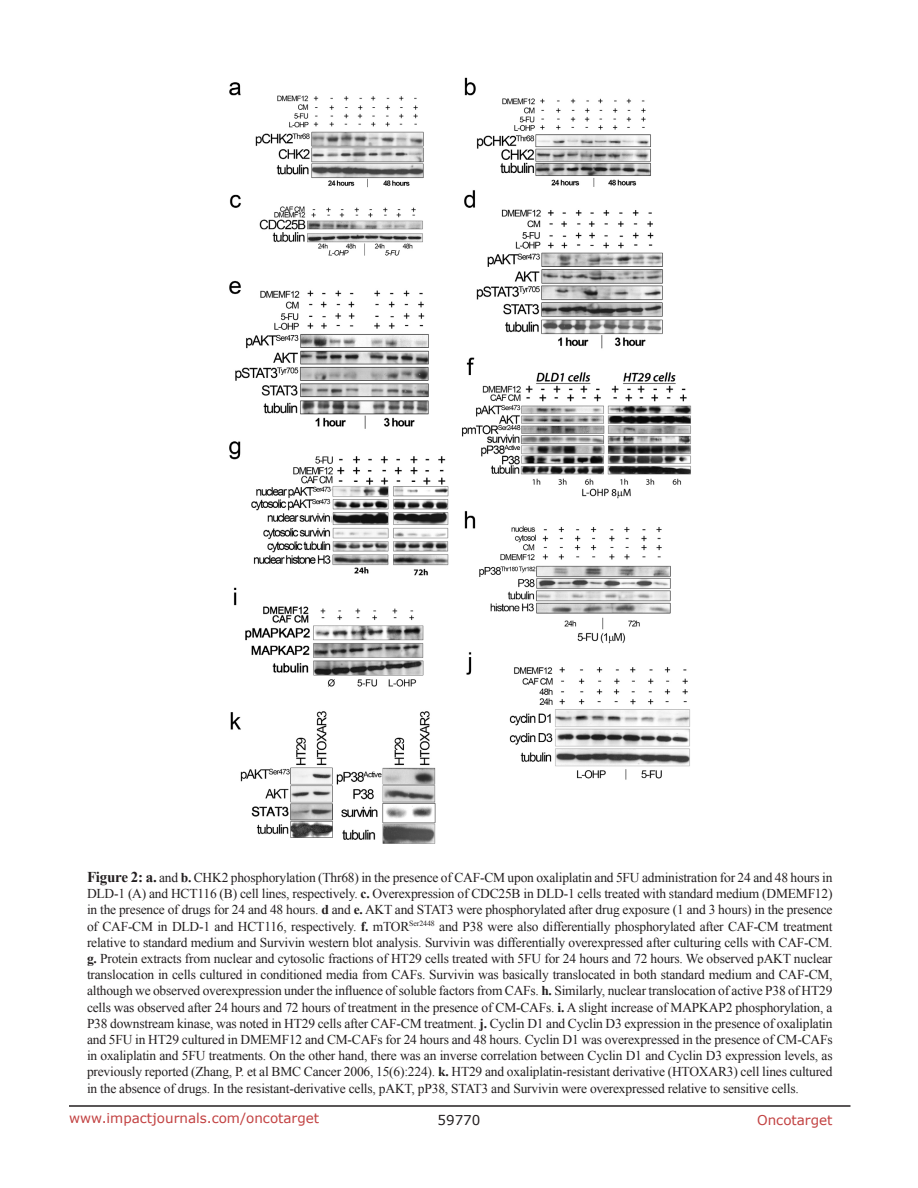
<style>
.page{position:relative;width:918px;height:1188px;background:#fff}
.page>*{position:absolute;margin:0;border:0;box-sizing:border-box;transform-origin:0 0}
.figuretext{font:13.5px/16.2px "Times New Roman";letter-spacing:-.015em;color:#231f20;text-align:justify}
.t1{font:13.5px "Verdana";color:#c24141}
.t2{font:13.5px "Verdana";color:#231f20}
.s1{font-weight:700;font-size:15px}
.s2{font-weight:700}
</style>
<div class="page">
<hr style="left:69px;top:1105px;width:781px;height:2px;background:#231f20">
<img style="left:229px;top:77px;width:463px;height:767px">
<p class="figuretext" style="left:87px;top:869px;width:747px"><span class="s1">Figure 2: a.</span> and <span class="s2">b.</span> CHK2 phosphorylation (Thr68) in the presence of CAF-CM upon oxaliplatin and 5FU administration for 24 and 48 hours in DLD-1 (A) and HCT116 (B) cell lines, respectively. <span class="s2">c.</span> Overexpression of CDC25B in DLD-1 cells treated with standard medium (DMEMF12) in the presence of drugs for 24 and 48 hours. <span class="s2">d</span> and <span class="s2">e.</span> AKT and STAT3 were phosphorylated after drug exposure (1 and 3 hours) in the presence of CAF-CM in DLD-1 and HCT116, respectively. <span class="s2">f.</span> mTOR<sup>Ser2448</sup> and P38 were also differentially phosphorylated after CAF-CM treatment relative to standard medium and Survivin western blot analysis. Survivin was differentially overexpressed after culturing cells with CAF-CM. <span class="s2">g.</span> Protein extracts from nuclear and cytosolic fractions of HT29 cells treated with 5FU for 24 hours and 72 hours. We observed pAKT nuclear translocation in cells cultured in conditioned media from CAFs. Survivin was basically translocated in both standard medium and CAF-CM, although we observed overexpression under the influence of soluble factors from CAFs. <span class="s2">h.</span> Similarly, nuclear translocation of active P38 of HT29 cells was observed after 24 hours and 72 hours of treatment in the presence of CM-CAFs. <span class="s2">i.</span> A slight increase of MAPKAP2 phosphorylation, a P38 downstream kinase, was noted in HT29 cells after CAF-CM treatment. <span class="s2">j.</span> Cyclin D1 and Cyclin D3 expression in the presence of oxaliplatin and 5FU in HT29 cultured in DMEMF12 and CM-CAFs for 24 hours and 48 hours. Cyclin D1 was overexpressed in the presence of CM-CAFs in oxaliplatin and 5FU treatments. On the other hand, there was an inverse correlation between Cyclin D1 and Cyclin D3 expression levels, as previously reported (Zhang, P. et al BMC Cancer 2006, 15(6):224). <span class="s2">k.</span> HT29 and oxaliplatin-resistant derivative (HTOXAR3) cell lines cultured in the absence of drugs. In the resistant-derivative cells, pAKT, pP38, STAT3 and Survivin were overexpressed relative to sensitive cells.</p>
<p class="t1" style="left:69px;top:1109px;width:252px">www.impactjournals.com/oncotarget</p>
<p class="t2" style="left:438px;top:1111px;width:44px">59770</p>
<p class="t1" style="left:757px;top:1111px;width:77px">Oncotarget</p>
</div>
